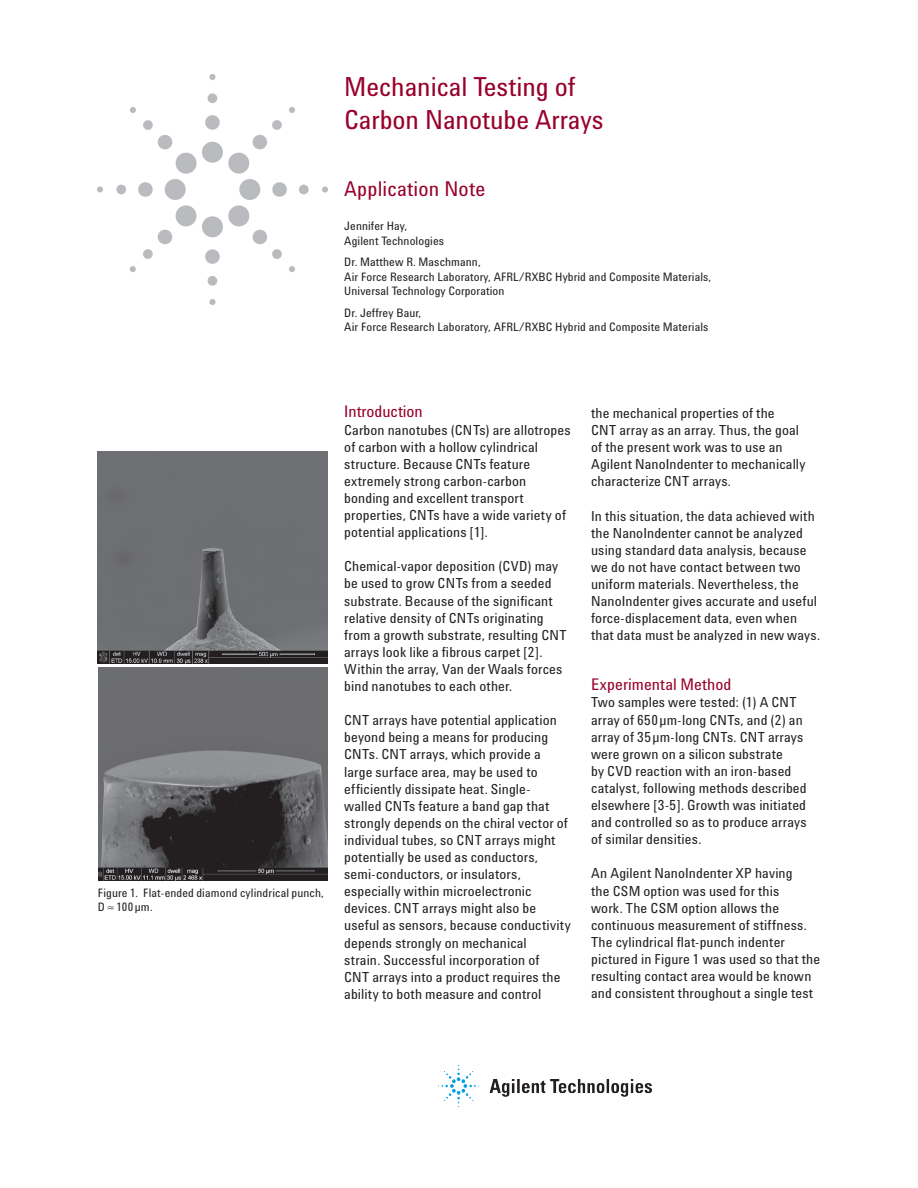
<style>
.page{position:relative;width:918px;height:1188px;background:#fff}
.page>*{position:absolute;margin:0;border:0;box-sizing:border-box;transform-origin:0 0}
.t1{font:27px/32.4px "Agilent Cond";color:#98012d}
.t2{font:21px "Agilent Cond";letter-spacing:.01em;color:#98012d}
.t3{font:16.5px "Agilent Cond";color:#98012d}
.t4{font:14.25px/17.1px "Agilent Cond";letter-spacing:.01em;color:#231f20}
.t5{font:12px/14.4px "Agilent Cond";letter-spacing:.01em;color:#231f20}
</style>
<div class="page">
<img style="left:98px;top:74px;width:229px;height:230px">
<img style="left:441px;top:1068px;width:210px;height:39px">
<img style="left:98px;top:452px;width:230px;height:211px">
<img style="left:98px;top:667px;width:230px;height:213px">
<h1 class="t1" style="left:344px;top:70px;width:261px">Mechanical Testing of<br>Carbon Nanotube Arrays</h1>
<h2 class="t2" style="left:344px;top:177px;width:143px">Application Note</h2>
<p class="t5" style="left:344px;top:219px;width:101px">Jennifer Hay,<br>Agilent Technologies</p>
<p class="t5" style="left:344px;top:255px;width:368px">Dr. Matthew R. Maschmann,<br>Air Force Research Laboratory, AFRL/RXBC Hybrid and Composite Materials,<br>Universal Technology Corporation</p>
<p class="t5" style="left:344px;top:305px;width:366px">Dr. Jeffrey Baur,<br>Air Force Research Laboratory, AFRL/RXBC Hybrid and Composite Materials</p>
<p class="t5" style="left:98px;top:885px;width:228px">Figure 1. Flat-ended diamond cylindrical punch,<br>D ≈ 100µm.</p>
<p class="t3" style="left:344px;top:402px;width:80px">Introduction</p>
<p class="t4" style="left:344px;top:421px;width:228px">Carbon nanotubes (CNTs) are allotropes of carbon with a hollow cylindrical structure. Because CNTs feature extremely strong carbon-carbon bonding and excellent transport properties, CNTs have a wide variety of potential applications [1].</p>
<p class="t4" style="left:344px;top:558px;width:224px">Chemical-vapor deposition (CVD) may be used to grow CNTs from a seeded substrate. Because of the significant relative density of CNTs originating from a growth substrate, resulting CNT arrays look like a fibrous carpet [2].<br>Within the array, Van der Waals forces bind nanotubes to each other.</p>
<p class="t4" style="left:344px;top:712px;width:228px">CNT arrays have potential application beyond being a means for producing CNTs. CNT arrays, which provide a large surface area, may be used to efficiently dissipate heat. Single&shy;walled CNTs feature a band gap that strongly depends on the chiral vector of individual tubes, so CNT arrays might potentially be used as conductors, semi-conductors, or insulators, especially within microelectronic devices. CNT arrays might also be useful as sensors, because conductivity depends strongly on mechanical<br>strain. Successful incorporation of<br>CNT arrays into a product requires the ability to both measure and control</p>
<p class="t4" style="left:591px;top:404px;width:216px">the mechanical properties of the<br>CNT array as an array. Thus, the goal of the present work was to use an<br>Agilent NanoIndenter to mechanically characterize CNT arrays.</p>
<p class="t4" style="left:591px;top:507px;width:231px">In this situation, the data achieved with the NanoIndenter cannot be analyzed using standard data analysis, because we do not have contact between two uniform materials. Nevertheless, the NanoIndenter gives accurate and useful force-displacement data, even when that data must be analyzed in new ways.</p>
<p class="t3" style="left:591px;top:675px;width:142px">Experimental Method</p>
<p class="t4" style="left:591px;top:694px;width:217px">Two samples were tested: (1) A CNT array of 650μm-long CNTs, and (2) an array of 35μm-long CNTs. CNT arrays were grown on a silicon substrate<br>by CVD reaction with an iron-based catalyst, following methods described elsewhere [3-5]. Growth was initiated and controlled so as to produce arrays of similar densities.</p>
<p class="t4" style="left:591px;top:865px;width:231px">An Agilent NanoIndenter XP having<br>the CSM option was used for this<br>work. The CSM option allows the continuous measurement of stiffness.<br>The cylindrical flat-punch indenter pictured in Figure 1 was used so that the resulting contact area would be known and consistent throughout a single test</p>
</div>
